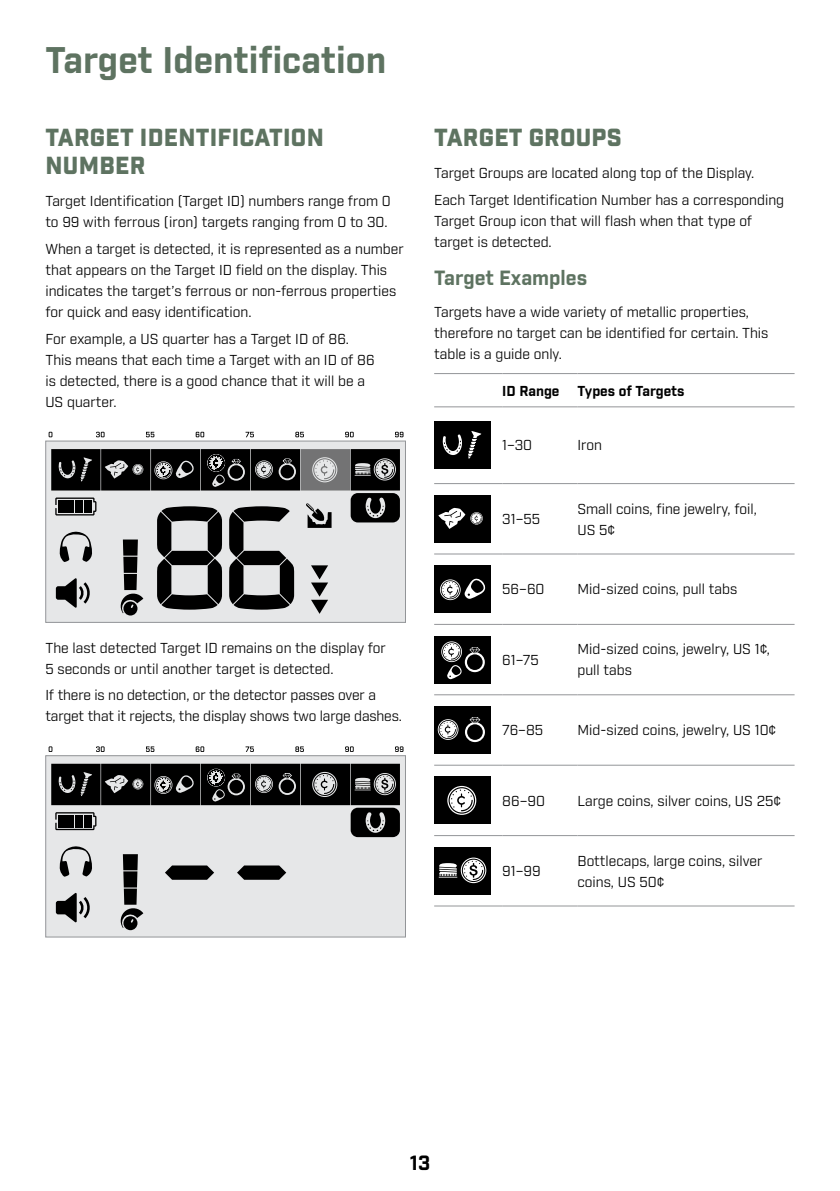
<style>
.page{position:relative;width:840px;height:1191px;background:#fff}
.page>*{position:absolute;margin:0;border:0;box-sizing:border-box;transform-origin:0 0}
.t1{font:700 36px "Industry";color:#5e7361}
.t2{font:900 24px/28px "Industry";letter-spacing:.01em;color:#5e7361}
.t3{font:700 20px "Industry";color:#5e7361}
.t4{font:700 20px "Industry";color:#000}
.t5{font:14px/21px "Industry";color:#000}
.t6{font:700 14px "Industry";color:#000}
</style>
<div class="page">
<div style="left:46px;top:441px;width:359px;height:181px;background:#e6e7e8"></div>
<div style="left:45px;top:441px;width:360px;height:181px;border:1px solid #939598"></div>
<svg style="left:51px;top:449px;width:349px;height:166px"></svg>
<svg style="left:49px;top:432px;width:354px;height:5px"></svg>
<div style="left:46px;top:755px;width:359px;height:182px;background:#e6e7e8"></div>
<div style="left:45px;top:755px;width:360px;height:182px;border:1px solid #939598"></div>
<svg style="left:51px;top:763px;width:349px;height:167px"></svg>
<svg style="left:49px;top:746px;width:354px;height:6px"></svg>
<hr style="left:434px;top:373px;width:68px;height:1px;background:#939598">
<hr style="left:502px;top:373px;width:75px;height:1px;background:#939598">
<hr style="left:577px;top:373px;width:217px;height:1px;background:#939598">
<hr style="left:434px;top:406px;width:68px;height:1px;background:#939598">
<hr style="left:502px;top:406px;width:75px;height:1px;background:#939598">
<hr style="left:577px;top:406px;width:217px;height:1px;background:#939598">
<hr style="left:434px;top:483px;width:68px;height:1px;background:#939598">
<hr style="left:502px;top:483px;width:75px;height:1px;background:#939598">
<hr style="left:577px;top:483px;width:217px;height:1px;background:#939598">
<hr style="left:434px;top:553px;width:68px;height:1px;background:#939598">
<hr style="left:502px;top:553px;width:75px;height:1px;background:#939598">
<hr style="left:577px;top:553px;width:217px;height:1px;background:#939598">
<hr style="left:434px;top:624px;width:68px;height:1px;background:#939598">
<hr style="left:502px;top:624px;width:75px;height:1px;background:#939598">
<hr style="left:577px;top:624px;width:217px;height:1px;background:#939598">
<hr style="left:434px;top:694px;width:68px;height:1px;background:#939598">
<hr style="left:502px;top:694px;width:75px;height:1px;background:#939598">
<hr style="left:577px;top:694px;width:217px;height:1px;background:#939598">
<hr style="left:434px;top:764px;width:68px;height:1px;background:#939598">
<hr style="left:502px;top:764px;width:75px;height:1px;background:#939598">
<hr style="left:577px;top:764px;width:217px;height:1px;background:#939598">
<hr style="left:434px;top:835px;width:68px;height:1px;background:#939598">
<hr style="left:502px;top:835px;width:75px;height:1px;background:#939598">
<hr style="left:577px;top:835px;width:217px;height:1px;background:#939598">
<hr style="left:434px;top:905px;width:68px;height:1px;background:#939598">
<hr style="left:502px;top:905px;width:75px;height:1px;background:#939598">
<hr style="left:577px;top:905px;width:217px;height:1px;background:#939598">
<div style="left:434px;top:421px;width:56px;height:48px;background:#000"></div>
<svg style="left:442px;top:431px;width:39px;height:28px"></svg>
<div style="left:434px;top:495px;width:56px;height:47px;background:#000"></div>
<svg style="left:438px;top:508px;width:44px;height:21px"></svg>
<div style="left:434px;top:565px;width:56px;height:48px;background:#000"></div>
<svg style="left:440px;top:578px;width:46px;height:22px"></svg>
<div style="left:434px;top:636px;width:56px;height:47px;background:#000"></div>
<svg style="left:441px;top:641px;width:43px;height:39px"></svg>
<div style="left:434px;top:706px;width:56px;height:48px;background:#000"></div>
<svg style="left:437px;top:719px;width:21px;height:21px"></svg>
<svg style="left:465px;top:717px;width:19px;height:25px"></svg>
<div style="left:434px;top:776px;width:56px;height:48px;background:#000"></div>
<svg style="left:447px;top:786px;width:29px;height:29px"></svg>
<div style="left:434px;top:847px;width:56px;height:47px;background:#000"></div>
<svg style="left:438px;top:857px;width:48px;height:26px"></svg>
<h1 class="t1" style="left:45px;top:38px;width:342px">Target Identification</h1>
<h2 class="t2" style="left:45px;top:125px;width:280px">TARGET IDENTIFICATION<br>NUMBER</h2>
<p class="t5" style="left:45px;top:191px;width:346px">Target Identification (Target ID) numbers range from 0 to 99 with ferrous (iron) targets ranging from 0 to 30.</p>
<p class="t5" style="left:45px;top:239px;width:359px">When a target is detected, it is represented as a number that appears on the Target ID field on the display. This indicates the target’s ferrous or non-ferrous properties for quick and easy identification.</p>
<p class="t5" style="left:45px;top:328px;width:330px">For example, a US quarter has a Target ID of 86.<br>This means that each time a Target with an ID of 86 is detected, there is a good chance that it will be a US quarter.</p>
<p class="t5" style="left:45px;top:637px;width:342px">The last detected Target ID remains on the display for<br>5 seconds or until another target is detected.</p>
<p class="t5" style="left:45px;top:685px;width:358px">If there is no detection, or the detector passes over a target that it rejects, the display shows two large dashes.</p>
<h2 class="t2" style="left:434px;top:125px;width:189px">TARGET GROUPS</h2>
<p class="t5" style="left:434px;top:160px;width:351px;line-height:26.6px">Target Groups are located along top of the Display.<br>Each Target Identification Number has a corresponding</p>
<p class="t5" style="left:434px;top:211px;width:319px">Target Group icon that will flash when that type of target is detected.</p>
<h3 class="t3" style="left:434px;top:266px;width:154px">Target Examples</h3>
<p class="t5" style="left:434px;top:302px;width:335px">Targets have a wide variety of metallic properties, therefore no target can be identified for certain. This table is a guide only.</p>
<p class="t6" style="left:502px;top:382px;width:59px">ID Range</p>
<p class="t6" style="left:577px;top:382px;width:108px">Types of Targets</p>
<p class="t5" style="left:502px;top:435px;width:31px">1–30</p>
<p class="t5" style="left:577px;top:435px;width:26px">Iron</p>
<p class="t5" style="left:502px;top:509px;width:39px">31–55</p>
<p class="t5" style="left:577px;top:498px;width:181px">Small coins, fine jewelry, foil,<br>US 5¢</p>
<p class="t5" style="left:502px;top:579px;width:44px">56–60</p>
<p class="t5" style="left:577px;top:579px;width:161px">Mid‑sized coins, pull tabs</p>
<p class="t5" style="left:502px;top:649px;width:38px">61–75</p>
<p class="t5" style="left:577px;top:639px;width:194px">Mid‑sized coins, jewelry, US 1¢, pull tabs</p>
<p class="t5" style="left:502px;top:720px;width:42px">76–85</p>
<p class="t5" style="left:577px;top:720px;width:200px">Mid‑sized coins, jewelry, US 10¢</p>
<p class="t5" style="left:502px;top:790px;width:44px">86–90</p>
<p class="t5" style="left:577px;top:790px;width:205px">Large coins, silver coins, US 25¢</p>
<p class="t5" style="left:502px;top:861px;width:40px">91–99</p>
<p class="t5" style="left:577px;top:850px;width:186px">Bottlecaps, large coins, silver coins, US 50¢</p>
<h3 class="t4" style="left:409px;top:1150px;width:22px">13</h3>
</div>
